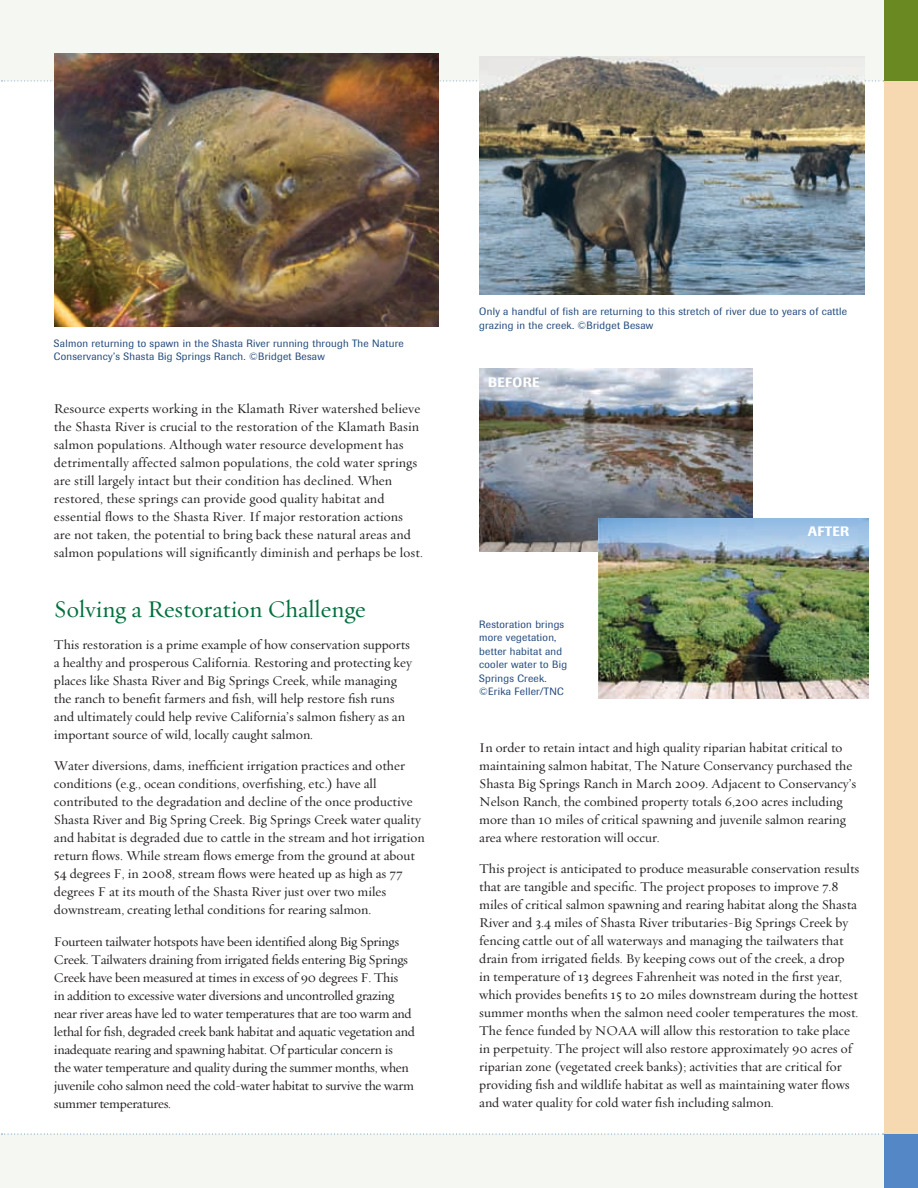
<style>
.page{position:relative;width:918px;height:1188px;background:#fff}
.page>*{position:absolute;margin:0;border:0;box-sizing:border-box;transform-origin:0 0}
.t1{font:24px "Oakleaf";color:#006f3c}
.t2{font:13.5px/18px "Oakleaf";color:#231f20}
.t3{font:13.5px/18px "Oakleaf";letter-spacing:-.02em;color:#231f20}
.t4{font:500 13.5px "Imago";letter-spacing:.025em;color:#fff}
.t5{font:10.5px/13.5px "Imago";letter-spacing:.025em;color:#20487b}
</style>
<div class="page">
<div style="left:0;top:1134px;width:918px;height:54px;background:#f5f7f3"></div>
<div style="left:0;top:0;width:918px;height:81px;background:#f5f7f3"></div>
<svg style="left:1px;top:80px;width:883px;height:1px"></svg>
<div style="left:884px;top:0;width:34px;height:81px;background:#6a8922"></div>
<div style="left:884px;top:81px;width:34px;height:1053px;background:#f6d9b1"></div>
<svg style="left:2px;top:1133px;width:882px;height:1px"></svg>
<div style="left:884px;top:1134px;width:34px;height:54px;background:#5487c6"></div>
<img style="left:479px;top:57px;width:385px;height:237px">
<img style="left:55px;top:54px;width:384px;height:272px">
<img style="left:479px;top:369px;width:273px;height:182px">
<img style="left:598px;top:518px;width:270px;height:181px">
<p class="t5" style="left:54px;top:337px;width:351px">Salmon returning to spawn in the Shasta River running through The Nature<br>Conservancy’s Shasta Big Springs Ranch. ©Bridget Besaw</p>
<p class="t2" style="left:54px;top:399px;width:371px">Resource experts working in the Klamath River watershed believe the Shasta River is crucial to the restoration of the Klamath Basin salmon populations. Although water resource development has detrimentally affected salmon populations, the cold water springs are still largely intact but their condition has declined. When restored, these springs can provide good quality habitat and essential flows to the Shasta River. If major restoration actions are not taken, the potential to bring back these natural areas and salmon populations will significantly diminish and perhaps be lost.</p>
<p class="t1" style="left:54px;top:594px;width:313px">Solving a Restoration Challenge</p>
<p class="t2" style="left:54px;top:635px;width:359px">This restoration is a prime example of how conservation supports a healthy and prosperous California. Restoring and protecting key places like Shasta River and Big Springs Creek, while managing the ranch to benefit farmers and fish, will help restore fish runs and ultimately could help revive California’s salmon fishery as an important source of wild, locally caught salmon.</p>
<p class="t2" style="left:54px;top:756px;width:372px">Water diversions, dams, inefficient irrigation practices and other conditions (e.g., ocean conditions, overfishing, etc.) have all contributed to the degradation and decline of the once productive Shasta River and Big Spring Creek. Big Springs Creek water quality and habitat is degraded due to cattle in the stream and hot irrigation return flows. While stream flows emerge from the ground at about 54 degrees F, in 2008, stream flows were heated up as high as 77 degrees F at its mouth of the Shasta River just over two miles downstream, creating lethal conditions for rearing salmon.</p>
<p class="t3" style="left:54px;top:932px;width:362px">Fourteen tailwater hotspots have been identified along Big Springs Creek. Tailwaters draining from irrigated fields entering Big Springs Creek have been measured at times in excess of 90 degrees F. This<br>in addition to excessive water diversions and uncontrolled grazing near river areas have led to water temperatures that are too warm and lethal for fish, degraded creek bank habitat and aquatic vegetation and inadequate rearing and spawning habitat. Of particular concern is<br>the water temperature and quality during the summer months, when juvenile coho salmon need the cold-water habitat to survive the warm summer temperatures.</p>
<p class="t5" style="left:479px;top:305px;width:369px">Only a handful of fish are returning to this stretch of river due to years of cattle grazing in the creek. ©Bridget Besaw</p>
<p class="t4" style="left:488px;top:374px;width:53px">BEFORE</p>
<p class="t5" style="left:479px;top:617px;width:89px">Restoration brings more vegetation, better habitat and cooler water to Big<br>Springs Creek. ©Erika Feller/TNC</p>
<p class="t4" style="left:808px;top:523px;width:43px">AFTER</p>
<p class="t2" style="left:479px;top:738px;width:379px">In order to retain intact and high quality riparian habitat critical to maintaining salmon habitat, The Nature Conservancy purchased the Shasta Big Springs Ranch in March 2009. Adjacent to Conservancy’s Nelson Ranch, the combined property totals 6,200 acres including more than 10 miles of critical spawning and juvenile salmon rearing area where restoration will occur.</p>
<p class="t2" style="left:479px;top:859px;width:382px">This project is anticipated to produce measurable conservation results that are tangible and specific. The project proposes to improve 7.8 miles of critical salmon spawning and rearing habitat along the Shasta River and 3.4 miles of Shasta River tributaries-Big Springs Creek by fencing cattle out of all waterways and managing the tailwaters that drain from irrigated fields. By keeping cows out of the creek, a drop<br>in temperature of 13 degrees Fahrenheit was noted in the first year, which provides benefits 15 to 20 miles downstream during the hottest summer months when the salmon need cooler temperatures the most.<br>The fence funded by NOAA will allow this restoration to take place in perpetuity. The project will also restore approximately 90 acres of riparian zone (vegetated creek banks); activities that are critical for providing fish and wildlife habitat as well as maintaining water flows and water quality for cold water fish including salmon.</p>
</div>
